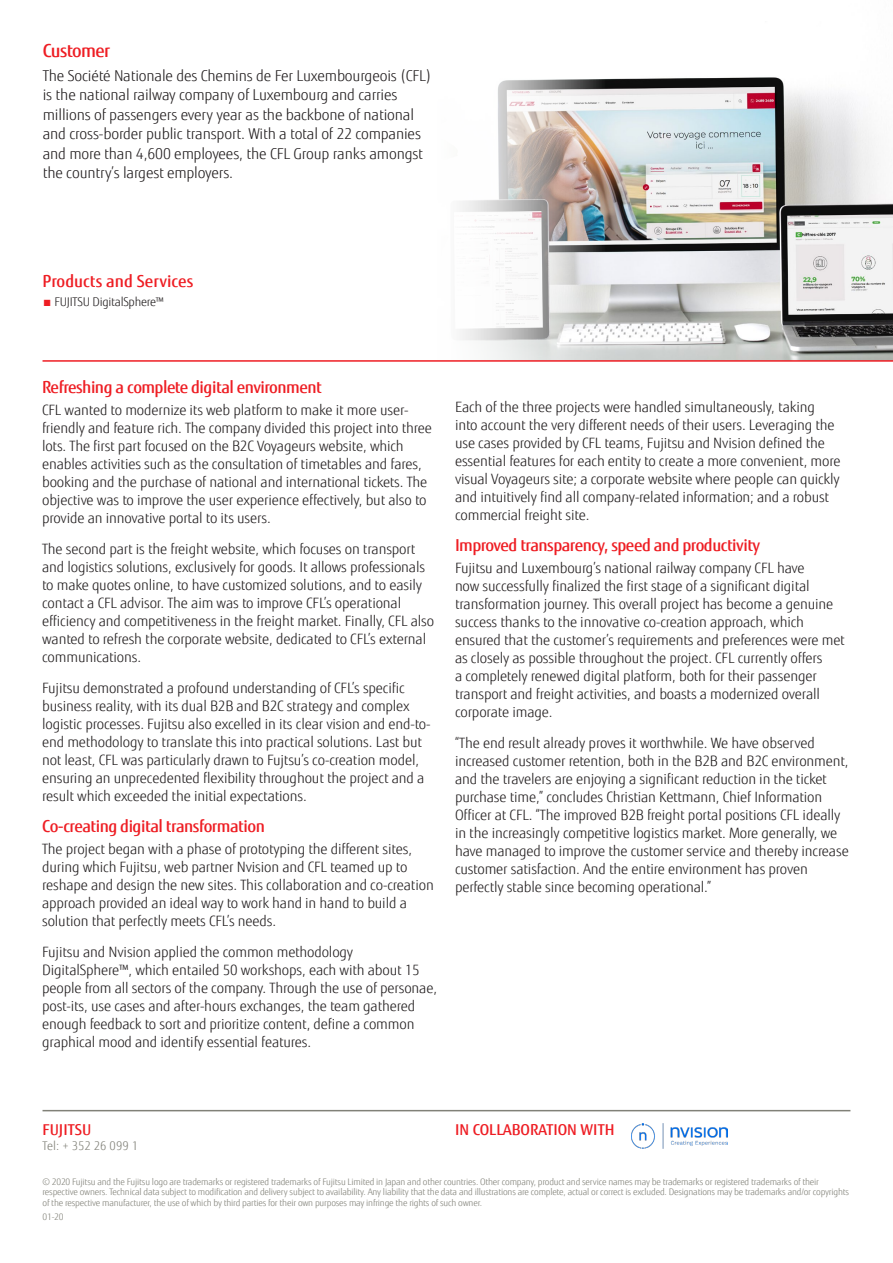
<style>
.page{position:relative;width:893px;height:1263px;background:#fff}
.page>*{position:absolute;margin:0;border:0;box-sizing:border-box;transform-origin:0 0}
.t1{font:500 18px "Fujitsu Sans";letter-spacing:-.03em;color:#ee1d23}
.Bullet{font:500 16.5px "Fujitsu Sans";letter-spacing:-.03em;color:#ee1d23}
.Bullet-2{font:500 16.5px "Fujitsu Sans";color:#ee1d23}
.t2{font:300 15px/19.5px "Fujitsu Sans";letter-spacing:-.01em;color:#231f20}
.intro{font:500 15px "Fujitsu Sans";color:#ee1d23}
.t3{font:300 14.25px/18px "Fujitsu Sans";letter-spacing:-.01em;color:#231f20}
.Bullet-3{font:300 12px "Fujitsu Sans";letter-spacing:-.02em;color:#231f20}
.intro-2{font:300 12px "Fujitsu Sans";letter-spacing:.005em;color:#818178}
.intro-3{font:300 9px/10.5px "Fujitsu Sans";letter-spacing:-.02em;color:#818178}
.s1{color:#ee1d23}
</style>
<div class="page">
<img style="left:622px;top:77px;width:271px;height:283px">
<svg style="left:460px;top:78px;width:162px;height:282px"></svg>
<hr style="left:43px;top:360px;width:850px;height:2px;background:#ee1d23">
<hr style="left:43px;top:1110px;width:807px;height:1px;background:#818178">
<img style="left:631px;top:1123px;width:97px;height:25px">
<p class="t1" style="left:43px;top:39px;width:69px">Customer</p>
<p class="t2" style="left:43px;top:66px;width:390px">The Société Nationale des Chemins de Fer Luxembourgeois (CFL) is the national railway company of Luxembourg and carries millions of passengers every year as the backbone of national and cross-border public transport. With a total of 22 companies and more than 4,600 employees, the CFL Group ranks amongst the country’s largest employers.</p>
<p class="Bullet-2" style="left:43px;top:270px;width:152px">Products and Services</p>
<p class="Bullet-3" style="left:43px;top:294px;width:123px"><span class="s1">■</span> FUJITSU DigitalSphere™</p>
<p class="Bullet" style="left:42px;top:377px;width:281px">Refreshing a complete digital environment</p>
<p class="t3" style="left:42px;top:401px;width:391px">CFL wanted to modernize its web platform to make it more user&shy;friendly and feature rich. The company divided this project into three lots. The first part focused on the B2C Voyageurs website, which enables activities such as the consultation of timetables and fares, booking and the purchase of national and international tickets. The objective was to improve the user experience effectively, but also to provide an innovative portal to its users.</p>
<p class="t3" style="left:42px;top:540px;width:394px">The second part is the freight website, which focuses on transport and logistics solutions, exclusively for goods. It allows professionals to make quotes online, to have customized solutions, and to easily contact a CFL advisor. The aim was to improve CFL’s operational efficiency and competitiveness in the freight market. Finally, CFL also wanted to refresh the corporate website, dedicated to CFL’s external communications.</p>
<p class="t3" style="left:42px;top:679px;width:390px">Fujitsu demonstrated a profound understanding of CFL’s specific business reality, with its dual B2B and B2C strategy and complex logistic processes. Fujitsu also excelled in its clear vision and end-to&shy;end methodology to translate this into practical solutions. Last but not least, CFL was particularly drawn to Fujtsu’s co-creation model, ensuring an unprecedented flexibility throughout the project and a result which exceeded the initial expectations.</p>
<p class="Bullet" style="left:42px;top:815px;width:224px">Co-creating digital transformation</p>
<p class="t3" style="left:42px;top:840px;width:393px">The project began with a phase of prototyping the different sites, during which Fujitsu, web partner Nvision and CFL teamed up to reshape and design the new sites. This collaboration and co-creation approach provided an ideal way to work hand in hand to build a solution that perfectly meets CFL’s needs.</p>
<p class="t3" style="left:42px;top:943px;width:397px">Fujitsu and Nvision applied the common methodology DigitalSphere™, which entailed 50 workshops, each with about 15 people from all sectors of the company. Through the use of personae, post-its, use cases and after-hours exchanges, the team gathered enough feedback to sort and prioritize content, define a common graphical mood and identify essential features.</p>
<p class="t3" style="left:455px;top:398px;width:387px">Each of the three projects were handled simultaneously, taking into account the very different needs of their users. Leveraging the use cases provided by CFL teams, Fujitsu and Nvision defined the essential features for each entity to create a more convenient, more visual Voyageurs site; a corporate website where people can quickly and intuitively find all company-related information; and a robust commercial freight site.</p>
<p class="Bullet" style="left:455px;top:535px;width:307px">Improved transparency, speed and productivity</p>
<p class="t3" style="left:455px;top:559px;width:391px">Fujitsu and Luxembourg’s national railway company CFL have<br>now successfully finalized the first stage of a significant digital transformation journey. This overall project has become a genuine success thanks to the innovative co-creation approach, which ensured that the customer’s requirements and preferences were met as closely as possible throughout the project. CFL currently offers<br>a completely renewed digital platform, both for their passenger transport and freight activities, and boasts a modernized overall corporate image.</p>
<p class="t3" style="left:455px;top:734px;width:395px">“The end result already proves it worthwhile. We have observed increased customer retention, both in the B2B and B2C environment, and the travelers are enjoying a significant reduction in the ticket purchase time,” concludes Christian Kettmann, Chief Information Officer at CFL. “The improved B2B freight portal positions CFL ideally in the increasingly competitive logistics market. More generally, we have managed to improve the customer service and thereby increase customer satisfaction. And the entire environment has proven perfectly stable since becoming operational.”</p>
<p class="intro" style="left:43px;top:1120px;width:50px">FUJITSU</p>
<p class="intro-2" style="left:43px;top:1138px;width:97px">Tel: + 352 26 099 1</p>
<p class="intro" style="left:455px;top:1120px;width:161px">IN COLLABORATION WITH</p>
<p class="intro-3" style="left:43px;top:1176px;width:808px">© 2020 Fujitsu and the Fujitsu logo are trademarks or registered trademarks of Fujitsu Limited in Japan and other countries. Other company, product and service names may be trademarks or registered trademarks of their respective owners. Technical data subject to modification and delivery subject to availability. Any liability that the data and illustrations are complete, actual or correct is excluded. Designations may be trademarks and/or copyrights of the respective manufacturer, the use of which by third parties for their own purposes may infringe the rights of such owner.</p>
<p class="intro-3" style="left:43px;top:1212px;width:23px">01-20</p>
</div>
